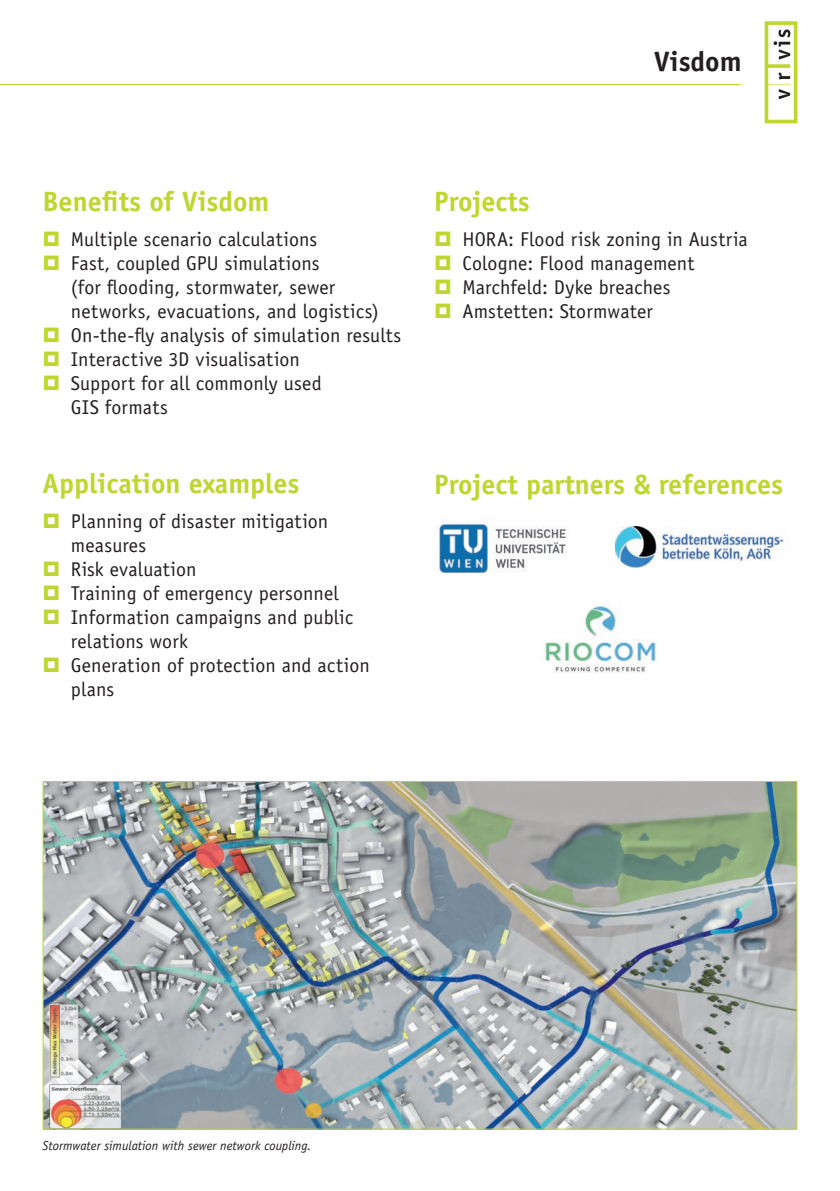
<style>
.page{position:relative;width:840px;height:1191px;background:#fff}
.page>*{position:absolute;margin:0;border:0;box-sizing:border-box;transform-origin:0 0}
.t1{font:700 28px "Officina Sans Std";color:#bed630}
.t2{font:700 28px "Officina Sans Std";color:#231f20}
.t3{font:20px/24px "Officina Sans Std";letter-spacing:.005em;color:#231f20}
.t4{font:italic 13px "Officina Sans Std";color:#231f20}
</style>
<div class="page">
<svg style="left:764px;top:21px;width:33px;height:102px"></svg>
<hr style="left:0;top:84px;width:740px;height:1px;background:#bed630">
<img style="left:45px;top:783px;width:750px;height:344px">
<img style="left:437px;top:523px;width:130px;height:49px">
<img style="left:615px;top:526px;width:169px;height:41px">
<img style="left:545px;top:605px;width:111px;height:68px">
<h1 class="t2" style="left:654px;top:44px;width:89px">Visdom</h1>
<h1 class="t1" style="left:43px;top:184px;width:228px">Benefits of Visdom</h1>
<p class="t3" style="left:71px;top:228px;width:332px">Multiple scenario calculations<br>Fast, coupled GPU simulations<br>(for flooding, stormwater, sewer networks, evacuations, and logistics)<br>On-the-fly analysis of simulation results<br>Interactive 3D visualisation<br>Support for all commonly used<br>GIS formats</p>
<h1 class="t1" style="left:43px;top:466px;width:258px">Application examples</h1>
<p class="t3" style="left:71px;top:509px;width:300px">Planning of disaster mitigation measures<br>Risk evaluation<br>Training of emergency personnel<br>Information campaigns and public relations work<br>Generation of protection and action plans</p>
<h1 class="t1" style="left:434px;top:184px;width:97px">Projects</h1>
<p class="t3" style="left:462px;top:228px;width:287px">HORA: Flood risk zoning in Austria<br>Cologne: Flood management<br>Marchfeld: Dyke breaches<br>Amstetten: Stormwater</p>
<h1 class="t1" style="left:434px;top:467px;width:350px">Project partners &amp; references</h1>
<p class="t4" style="left:43px;top:1138px;width:270px">Stormwater simulation with sewer network coupling.</p>
</div>
